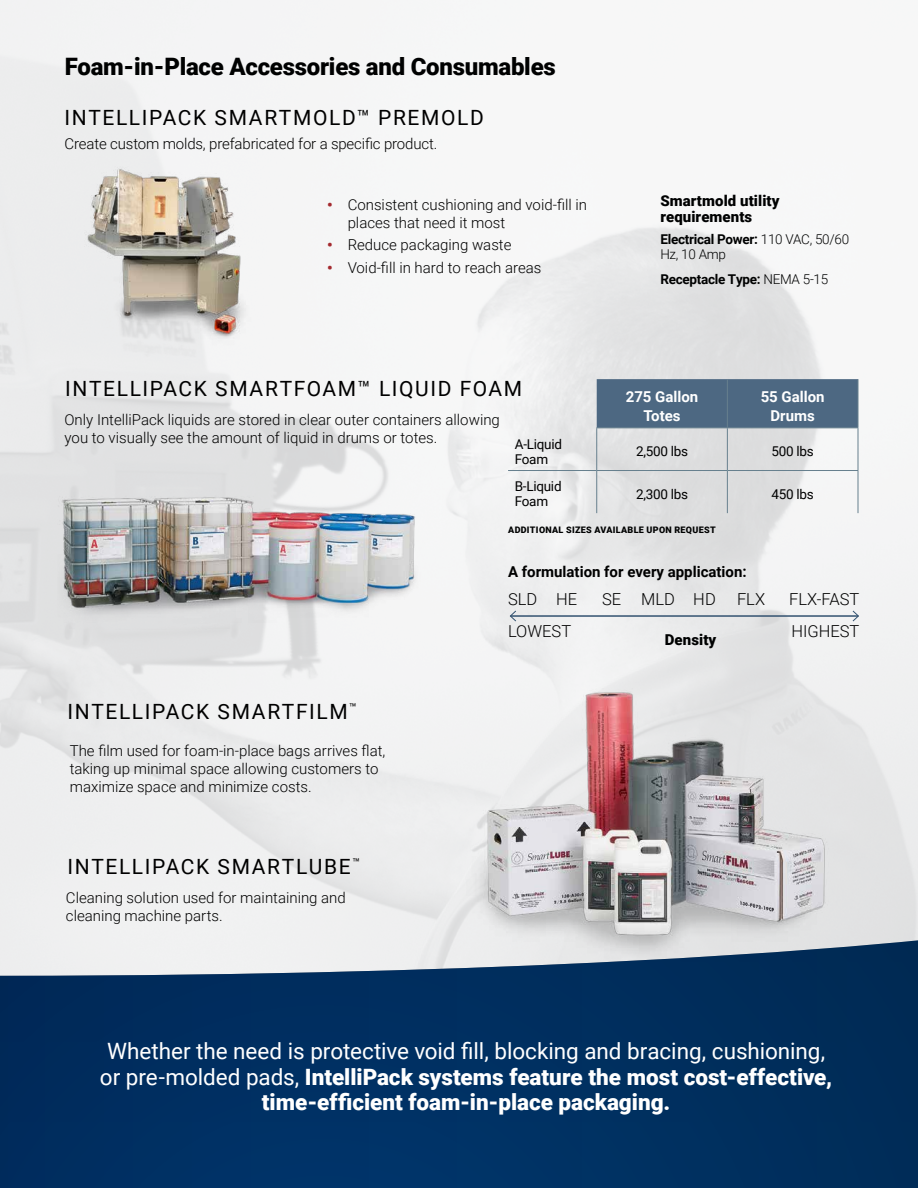
<style>
.page{position:relative;width:918px;height:1188px;background:#fff}
.page>*{position:absolute;margin:0;border:0;box-sizing:border-box;transform-origin:0 0}
.t1{font:900 24px "Roboto";letter-spacing:-.01em;color:#000101}
.t2{font:900 22.5px/25.5px "Roboto";color:#fff;text-align:center}
.t3{font:21px "Roboto";letter-spacing:.075em;color:#000}
.t4{font:300 16.5px "Roboto";color:#000}
.t5{font:300 15px/18px "Roboto";color:#000}
.t6{font:900 15px/16.5px "Roboto";letter-spacing:.005em;color:#000101}
.t7{font:700 15px "Roboto";color:#000}
.t8{font:700 15px/19.5px "Roboto";color:#fff;text-align:center}
.t9{font:13.5px/15px "Roboto";letter-spacing:-.02em;color:#000}
.t10{font:300 13.5px/15px "Roboto";letter-spacing:-.02em;color:#000101}
.t11{font:700 13.5px "Roboto";letter-spacing:-.02em;color:#000101}
.t12{font:900 9px "Roboto";letter-spacing:.035em;color:#000101}
.s1{font-weight:900;color:#a42a2f}
.s2{font-weight:700}
.s3{font-weight:300}
.s4{font-weight:400}
</style>
<div class="page">
<svg style="left:0;top:940px;width:918px;height:248px;background:#113c69"></svg>
<img style="left:40px;top:167px;width:274px;height:191px">
<img style="left:456px;top:769px;width:391px;height:201px">
<div style="left:597px;top:379px;width:261px;height:48px;background:#4d6882"></div>
<hr style="left:727px;top:379px;width:1px;height:48px;background:#67808e">
<hr style="left:858px;top:379px;width:1px;height:48px;background:#67808e">
<hr style="left:596px;top:427px;width:131px;height:1px;background:#67808e">
<hr style="left:727px;top:427px;width:131px;height:1px;background:#67808e">
<hr style="left:727px;top:428px;width:1px;height:42px;background:#67808e">
<hr style="left:858px;top:428px;width:1px;height:42px;background:#67808e">
<hr style="left:727px;top:470px;width:131px;height:1px;background:#67808e">
<hr style="left:858px;top:471px;width:1px;height:42px;background:#67808e">
<hr style="left:596px;top:428px;width:1px;height:42px;background:#67808e">
<img style="left:43px;top:434px;width:368px;height:196px">
<div style="left:411px;top:430px;width:434px;height:286px;background:#000;opacity:.25"></div>
<div style="left:410px;top:474px;width:508px;height:295px;background:#000;opacity:.25"></div>
<hr style="left:510px;top:615px;width:348px;height:2px;background:#335270">
<svg style="left:509px;top:610px;width:8px;height:12px"></svg>
<svg style="left:852px;top:610px;width:8px;height:12px"></svg>
<h1 class="t1" style="left:65px;top:49px;width:492px">Foam-in-Place Accessories and Consumables</h1>
<h3 class="t3" style="left:64px;top:103px;width:421px">INTELLIPACK SMARTMOLD™ PREMOLD</h3>
<p class="t5" style="left:64px;top:134px;width:374px">Create custom molds, prefabricated for a specific product.</p>
<p class="t5" style="left:348px;top:195px;width:241px;text-indent:-21px"><span class="s1">•</span> Consistent cushioning and void-fill in places that need it most</p>
<p class="t5" style="left:327px;top:235px;width:186px"><span class="s1">•</span> Reduce packaging waste</p>
<p class="t5" style="left:327px;top:258px;width:216px"><span class="s1">•</span> Void-fill in hard to reach areas</p>
<p class="t6" style="left:660px;top:192px;width:121px">Smartmold utility requirements</p>
<p class="t10" style="left:660px;top:231px;width:190px"><span class="s2">Electrical Power:</span> 110 VAC, 50/60<br>Hz, 10 Amp</p>
<p class="t11" style="left:660px;top:270px;width:169px">Receptacle Type: <span class="s3">NEMA 5-15</span></p>
<h3 class="t3" style="left:65px;top:374px;width:459px">INTELLIPACK SMARTFOAM™ LIQUID FOAM</h3>
<p class="t8" style="left:626px;top:386px;width:74px">275 Gallon<br>Totes</p>
<p class="t8" style="left:761px;top:386px;width:66px">55 Gallon<br>Drums</p>
<p class="t5" style="left:64px;top:410px;width:437px">Only IntelliPack liquids are stored in clear outer containers allowing you to visually see the amount of liquid in drums or totes.</p>
<p class="t9" style="left:515px;top:436px;width:49px">A-Liquid<br>Foam</p>
<p class="t9" style="left:636px;top:443px;width:53px">2,500 lbs</p>
<p class="t9" style="left:772px;top:443px;width:44px">500 lbs</p>
<p class="t9" style="left:515px;top:479px;width:48px">B-Liquid<br>Foam</p>
<p class="t9" style="left:636px;top:486px;width:53px">2,300 lbs</p>
<p class="t9" style="left:772px;top:486px;width:44px">450 lbs</p>
<p class="t12" style="left:508px;top:523px;width:209px">ADDITIONAL SIZES AVAILABLE UPON REQUEST</p>
<h3 class="t3" style="left:68px;top:697px;width:291px">INTELLIPACK SMARTFILM<sup>™</sup></h3>
<p class="t5" style="left:70px;top:741px;width:317px">The film used for foam-in-place bags arrives flat, taking up minimal space allowing customers to maximize space and minimize costs.</p>
<h3 class="t3" style="left:68px;top:852px;width:294px">INTELLIPACK SMARTLUBE<sup>™</sup></h3>
<p class="t5" style="left:66px;top:888px;width:281px">Cleaning solution used for maintaining and cleaning machine parts.</p>
<p class="t7" style="left:508px;top:561px;width:240px">A formulation for every application:</p>
<p class="t4" style="left:508px;top:588px;width:71px">SLD HE</p>
<p class="t4" style="left:602px;top:588px;width:115px">SE MLD HD</p>
<p class="t4" style="left:737px;top:588px;width:30px">FLX</p>
<p class="t4" style="left:789px;top:588px;width:72px">FLX-FAST</p>
<p class="t4" style="left:508px;top:620px;width:65px">LOWEST</p>
<p class="t4" style="left:791px;top:620px;width:70px">HIGHEST</p>
<p class="t6" style="left:665px;top:631px;width:53px">Density</p>
<h2 class="t2" style="left:100px;top:1038px;width:734px"><span class="s4">Whether the need is protective void fill, blocking and bracing, cushioning, or pre-molded pads,</span> IntelliPack systems feature the most cost-effective, time-efficient foam-in-place packaging.</h2>
</div>
